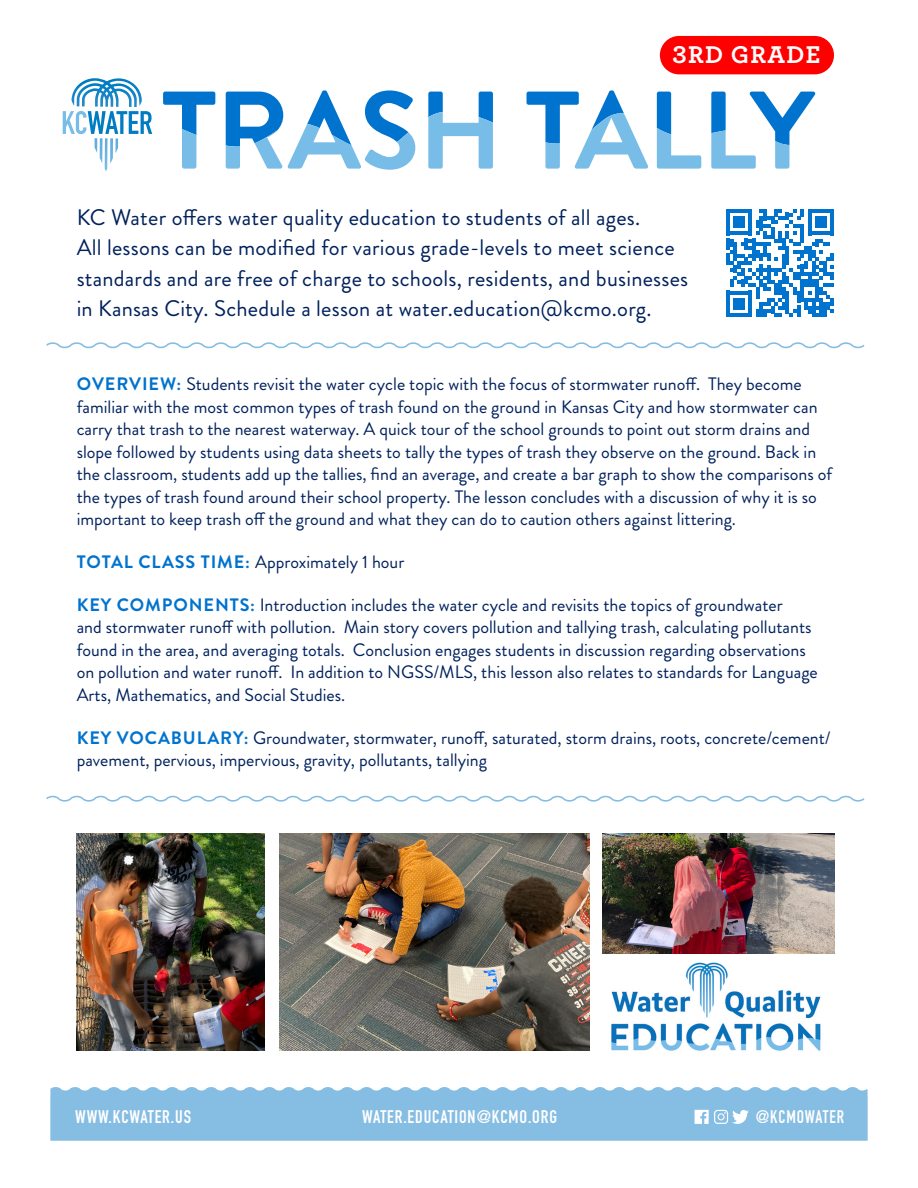
<style>
.page{position:relative;width:918px;height:1188px;background:#fff}
.page>*{position:absolute;margin:0;border:0;box-sizing:border-box;transform-origin:0 0}
.t1{font:700 25.5px "Archer";letter-spacing:.05em;color:#fff}
.t2{font:22.5px/30.5px "Brandon Grotesque";letter-spacing:.01em;color:#00215d}
.t3{font:18px/22.5px "Brandon Grotesque";color:#00215d}
.t4{font:18px "DIN Engschrift LT Pro";letter-spacing:.05em;color:#fff}
.t5{font:18px "DIN Engschrift LT Pro";letter-spacing:.05em;color:#fff;scale:.95 1}
.s1{font-weight:700;color:#0073ce}
</style>
<div class="page">
<img style="left:602px;top:953px;width:232px;height:98px">
<svg style="left:163px;top:92px;width:52px;height:77px"></svg>
<svg style="left:226px;top:90px;width:189px;height:80px"></svg>
<svg style="left:428px;top:92px;width:65px;height:77px"></svg>
<svg style="left:527px;top:90px;width:122px;height:79px"></svg>
<svg style="left:657px;top:92px;width:44px;height:77px"></svg>
<svg style="left:711px;top:92px;width:105px;height:77px"></svg>
<svg style="left:46px;top:342px;width:819px;height:7px"></svg>
<svg style="left:46px;top:795px;width:819px;height:7px"></svg>
<img style="left:77px;top:833px;width:188px;height:217px">
<img style="left:280px;top:833px;width:309px;height:217px">
<img style="left:602px;top:833px;width:232px;height:120px">
<div style="left:660px;top:36px;width:174px;height:38px;background:#f00;border-radius:19px"></div>
<div style="left:50px;top:1087px;width:818px;height:54px;background:#86bde3"></div>
<svg style="left:695px;top:1110px;width:54px;height:14px"></svg>
<hr style="left:726px;top:209px;width:4px;height:26px;background:#0073ce">
<hr style="left:726px;top:239px;width:4px;height:11px;background:#0073ce">
<hr style="left:726px;top:254px;width:4px;height:11px;background:#0073ce">
<hr style="left:726px;top:291px;width:4px;height:26px;background:#0073ce">
<svg style="left:730px;top:209px;width:104px;height:108px"></svg>
<svg style="left:63px;top:78px;width:89px;height:93px"></svg>
<p class="t1" style="left:672px;top:35px;width:150px">3RD GRADE</p>
<p class="t2" style="left:77px;top:202px;width:613px">KC Water offers water quality education to students of all ages.<br>All lessons can be modified for various grade-levels to meet science standards and are free of charge to schools, residents, and businesses in Kansas City. Schedule a lesson at water.education@kcmo.org.</p>
<p class="t3" style="left:77px;top:373px;width:757px"><span class="s1">OVERVIEW:</span> Students revisit the water cycle topic with the focus of stormwater runoff. They become familiar with the most common types of trash found on the ground in Kansas City and how stormwater can carry that trash to the nearest waterway. A quick tour of the school grounds to point out storm drains and slope followed by students using data sheets to tally the types of trash they observe on the ground. Back in the classroom, students add up the tallies, find an average, and create a bar graph to show the comparisons of the types of trash found around their school property. The lesson concludes with a discussion of why it is so important to keep trash off the ground and what they can do to caution others against littering.</p>
<p class="t3" style="left:77px;top:551px;width:329px"><span class="s1">TOTAL CLASS TIME:</span> Approximately 1 hour</p>
<p class="t3" style="left:77px;top:594px;width:743px"><span class="s1">KEY COMPONENTS:</span> Introduction includes the water cycle and revisits the topics of groundwater<br>and stormwater runoff with pollution. Main story covers pollution and tallying trash, calculating pollutants found in the area, and averaging totals. Conclusion engages students in discussion regarding observations on pollution and water runoff. In addition to NGSS/MLS, this lesson also relates to standards for Language Arts, Mathematics, and Social Studies.</p>
<p class="t3" style="left:77px;top:726px;width:756px"><span class="s1">KEY VOCABULARY:</span> Groundwater, stormwater, runoff, saturated, storm drains, roots, concrete/cement/ pavement, pervious, impervious, gravity, pollutants, tallying</p>
<p class="t4" style="left:75px;top:1106px;width:117px">WWW.KCWATER.US</p>
<p class="t4" style="left:362px;top:1106px;width:196px">WATER.EDUCATION@KCMO.ORG</p>
<p class="t5" style="left:755px;top:1106px;width:95px">@KCMOWATER</p>
</div>
